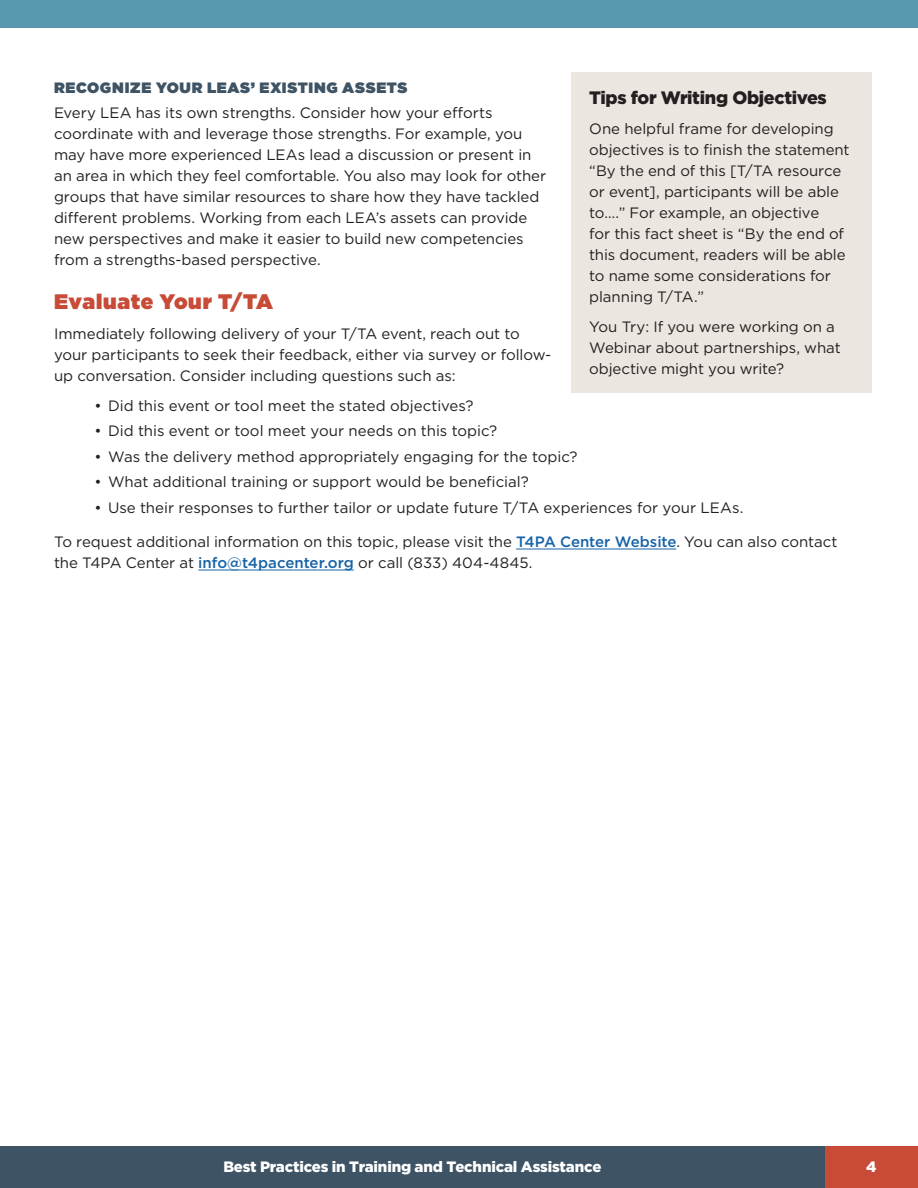
<style>
.page{position:relative;width:918px;height:1188px;background:#fff}
.page>*{position:absolute;margin:0;border:0;box-sizing:border-box;transform-origin:0 0}
.t1{font:900 21px "Gotham";letter-spacing:.03em;color:#c74b37}
.t2{font:900 18px "Gotham";letter-spacing:-.02em;color:#231f20}
.t3{font:15px/21px "Gotham";letter-spacing:-.005em;color:#231f20}
.t4{font:900 15px "Gotham";letter-spacing:-.01em;color:#fff}
.t5{font:900 15px "Gotham";letter-spacing:.045em;color:#3e5364}
.s1{font-weight:500;color:#1663a7}
</style>
<div class="page">
<div style="left:825px;top:1147px;width:93px;height:41px;background:#c74b37"></div>
<div style="left:0;top:1147px;width:825px;height:41px;background:#3e5364"></div>
<div style="left:0;top:0;width:918px;height:28px;background:#5999af"></div>
<hr style="left:516px;top:549px;width:160px;height:1px;background:#1663a7">
<hr style="left:198px;top:570px;width:156px;height:1px;background:#1663a7">
<div style="left:571px;top:72px;width:300px;height:320px;background:#ece6e0"></div>
<h3 class="t5" style="left:54px;top:77px;width:355px">RECOGNIZE YOUR LEAS’ EXISTING ASSETS</h3>
<p class="t3" style="left:54px;top:102px;width:494px">Every LEA has its own strengths. Consider how your efforts coordinate with and leverage those strengths. For example, you may have more experienced LEAs lead a discussion or present in an area in which they feel comfortable. You also may look for other groups that have similar resources to share how they have tackled different problems. Working from each LEA’s assets can provide new perspectives and make it easier to build new competencies from a strengths-based perspective.</p>
<h2 class="t1" style="left:54px;top:287px;width:220px">Evaluate Your T/TA</h2>
<p class="t3" style="left:54px;top:323px;width:499px">Immediately following delivery of your T/TA event, reach out to your participants to seek their feedback, either via survey or follow&shy;up conversation. Consider including questions such as:</p>
<p class="t3" style="left:94px;top:395px;width:381px">• Did this event or tool meet the stated objectives?</p>
<p class="t3" style="left:94px;top:420px;width:404px">• Did this event or tool meet your needs on this topic?</p>
<p class="t3" style="left:94px;top:446px;width:484px">• Was the delivery method appropriately engaging for the topic?</p>
<p class="t3" style="left:94px;top:471px;width:436px">• What additional training or support would be beneficial?</p>
<p class="t3" style="left:94px;top:497px;width:651px">• Use their responses to further tailor or update future T/TA experiences for your LEAs.</p>
<p class="t3" style="left:54px;top:531px;width:785px">To request additional information on this topic, please visit the <span class="s1">T4PA Center Website</span>. You can also contact the T4PA Center at <span class="s1">info@t4pacenter.org</span> or call (833) 404-4845.</p>
<p class="t2" style="left:589px;top:85px;width:239px">Tips for Writing Objectives</p>
<p class="t3" style="left:589px;top:118px;width:262px">One helpful frame for developing objectives is to finish the statement “By the end of this [T/TA resource or event], participants will be able to….” For example, an objective<br>for this fact sheet is “By the end of this document, readers will be able to name some considerations for planning T/TA.”</p>
<p class="t3" style="left:589px;top:316px;width:253px">You Try: If you were working on a<br>Webinar about partnerships, what objective might you write?</p>
<p class="t4" style="left:223px;top:1157px;width:380px">Best Practices in Training and Technical Assistance</p>
<p class="t4" style="left:866px;top:1157px;width:12px">4</p>
</div>
